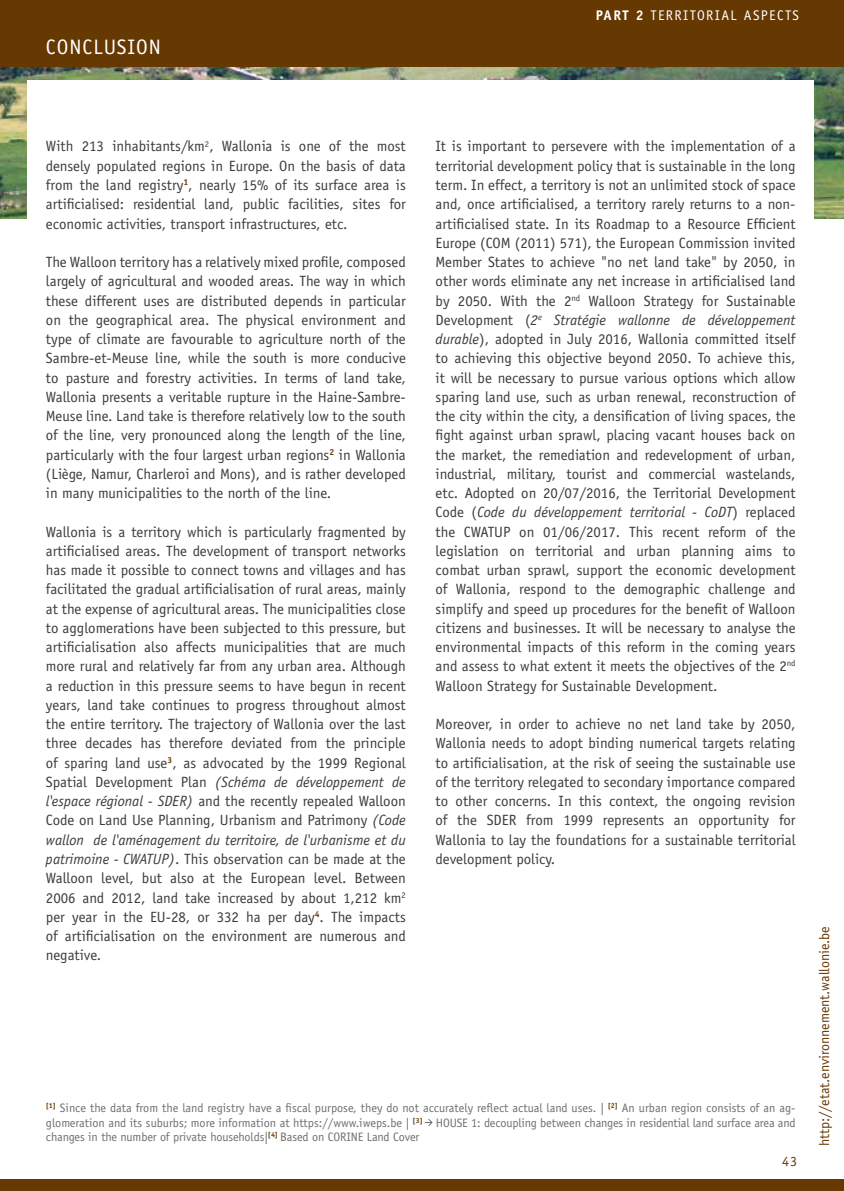
<style>
.page{position:relative;width:844px;height:1191px;background:#fff}
.page>*{position:absolute;margin:0;border:0;box-sizing:border-box;transform-origin:0 0}
.t1{font:21px "Officina Sans Std";letter-spacing:.05em;color:#fff}
.t2{font:14.88px/19.2px "Officina Sans Std";color:#3c3c3b;text-align:justify}
.t3{font:14px "Officina Sans Std";color:#663802}
.t4{font:14px "Officina Sans Std";letter-spacing:.1em;color:#fff}
.t5{font:12.25px/14.7px "Officina Sans Std";letter-spacing:-.01em;color:#706f6f;text-align:justify}
.s1{font-weight:700}
.s2{font-style:italic}
</style>
<div class="page">
<img style="left:0;top:66px;width:843px;height:153px">
<div style="left:27px;top:80px;width:787px;height:159px;background:#fff"></div>
<svg style="left:424px;top:1119px;width:8px;height:6px"></svg>
<div style="left:0;top:1179px;width:843px;height:12px;background:#663802"></div>
<div style="left:0;top:0;width:843px;height:66px;background:#663802"></div>
<h1 class="t1" style="left:46px;top:34px;width:116px">CONCLUSION</h1>
<p class="t4" style="left:595px;top:7px;width:205px"><span class="s1">PART 2</span> TERRITORIAL ASPECTS</p>
<p class="t2" style="left:46px;top:137px;width:361px">With 213 inhabitants/km<sup>2</sup>, Wallonia is one of the most densely populated regions in Europe. On the basis of data from the land registry<sup>1</sup>, nearly 15% of its surface area is artificialised: residential land, public facilities, sites for economic activities, transport infrastructures, etc.</p>
<p class="t2" style="left:46px;top:252px;width:361px">The Walloon territory has a relatively mixed profile, composed largely of agricultural and wooded areas. The way in which these different uses are distributed depends in particular on the geographical area. The physical environment and type of climate are favourable to agriculture north of the Sambre-et-Meuse line, while the south is more conducive to pasture and forestry activities. In terms of land take, Wallonia presents a veritable rupture in the Haine-Sambre-Meuse line. Land take is therefore relatively low to the south of the line, very pronounced along the length of the line, particularly with the four largest urban regions<sup>2</sup> in Wallonia (Liège, Namur, Charleroi and Mons), and is rather developed in many municipalities to the north of the line.</p>
<p class="t2" style="left:46px;top:522px;width:361px">Wallonia is a territory which is particularly fragmented by artificialised areas. The development of transport networks has made it possible to connect towns and villages and has facilitated the gradual artificialisation of rural areas, mainly at the expense of agricultural areas. The municipalities close to agglomerations have been subjected to this pressure, but artificialisation also affects municipalities that are much more rural and relatively far from any urban area. Although a reduction in this pressure seems to have begun in recent years, land take continues to progress throughout almost the entire territory. The trajectory of Wallonia over the last three decades has therefore deviated from the principle of sparing land use<sup>3</sup>, as advocated by the 1999 Regional Spatial Development Plan <span class="s2">(Schéma de développement de l'espace régional - SDER)</span> and the recently repealed Walloon Code on Land Use Planning, Urbanism and Patrimony <span class="s2">(Code wallon de l'aménagement du territoire, de l'urbanisme et du patrimoine - CWATUP)</span>. This observation can be made at the Walloon level, but also at the European level. Between 2006 and 2012, land take increased by about 1,212 km<sup>2 </sup>per year in the EU-28, or 332 ha per day<sup>4</sup>. The impacts of artificialisation on the environment are numerous and negative.</p>
<p class="t2" style="left:435px;top:137px;width:361px">It is important to persevere with the implementation of a territorial development policy that is sustainable in the long term. In effect, a territory is not an unlimited stock of space and, once artificialised, a territory rarely returns to a non&shy;artificialised state. In its Roadmap to a Resource Efficient Europe (COM (2011) 571), the European Commission invited Member States to achieve "no net land take" by 2050, in other words eliminate any net increase in artificialised land by 2050. With the 2<sup>nd</sup> Walloon Strategy for Sustainable Development (<span class="s2">2</span><sup>e</sup> <span class="s2">Stratégie wallonne de développement durable</span>), adopted in July 2016, Wallonia committed itself to achieving this objective beyond 2050. To achieve this, it will be necessary to pursue various options which allow sparing land use, such as urban renewal, reconstruction of the city within the city, a densification of living spaces, the fight against urban sprawl, placing vacant houses back on the market, the remediation and redevelopment of urban, industrial, military, tourist and commercial wastelands, etc. Adopted on 20/07/2016, the Territorial Development Code (<span class="s2">Code du développement territorial - CoDT</span>) replaced the CWATUP on 01/06/2017. This recent reform of the legislation on territorial and urban planning aims to combat urban sprawl, support the economic development of Wallonia, respond to the demographic challenge and simplify and speed up procedures for the benefit of Walloon citizens and businesses. It will be necessary to analyse the environmental impacts of this reform in the coming years and assess to what extent it meets the objectives of the 2<sup>nd </sup>Walloon Strategy for Sustainable Development.</p>
<p class="t2" style="left:435px;top:714px;width:361px">Moreover, in order to achieve no net land take by 2050, Wallonia needs to adopt binding numerical targets relating to artificialisation, at the risk of seeing the sustainable use of the territory relegated to secondary importance compared to other concerns. In this context, the ongoing revision of the SDER from 1999 represents an opportunity for Wallonia to lay the foundations for a sustainable territorial development policy.</p>
<p class="t5" style="left:46px;top:1100px;width:751px"><sup>[1]</sup> Since the data from the land registry have a fiscal purpose, they do not accurately reflect actual land uses. | <sup>[2]</sup> An urban region consists of an ag&shy;glomeration and its suburbs; more information at https://www.iweps.be | <sup>[3]</sup> HOUSE 1: decoupling between changes in residential land surface area and changes in the number of private households|<sup>[4]</sup> Based on CORINE Land Cover</p>
<p class="t3" style="left:782px;top:1153px;width:16px">43</p>
<p class="t3" style="left:816px;top:1146px;width:221px;rotate:-90deg">http://etat.environnement.wallonie.be</p>
</div>
